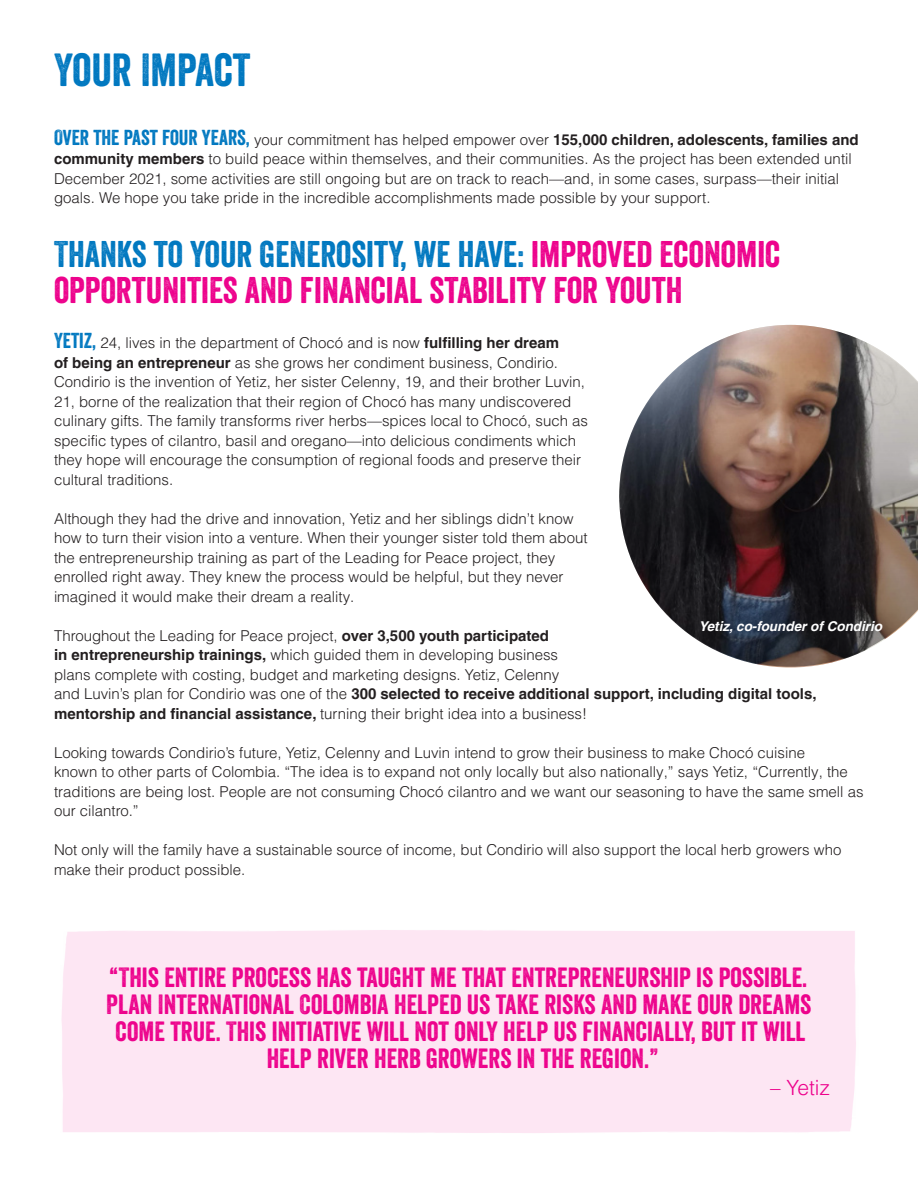
<style>
.page{position:relative;width:918px;height:1188px;background:#fff}
.page>*{position:absolute;margin:0;border:0;box-sizing:border-box;transform-origin:0 0}
.t1{font:45px "Veneer";color:#0078c0}
.t2{font:36px/36px "Veneer";color:#ed028c}
.t3{font:27px/27px "Veneer";color:#ed028c;text-align:center}
.t4{font:300 21px "Helvetica LT Pro";color:#ed028c}
.t5{font:300 15px/19.5px "Helvetica LT Pro";color:#231f20}
.t6{font:italic 700 13.5px "Helvetica LT Pro";color:#fff}
.s1{font-family:"Veneer";font-weight:400;font-size:21px;color:#0078c0}
.s2{font-weight:700}
.s3{color:#0078c0}
</style>
<div class="page">
<img style="left:620px;top:326px;width:298px;height:341px">
<p class="t1" style="left:54px;top:43px;width:198px">YOUR IMPACT</p>
<p class="t5" style="left:54px;top:130px;width:806px"><span class="s1">OVER THE PAST FOUR YEARS,</span> your commitment has helped empower over <span class="s2">155,000 children, adolescents, families and community members</span> to build peace within themselves, and their communities. As the project has been extended until December 2021, some activities are still ongoing but are on track to reach—and, in some cases, surpass—their initial goals. We hope you take pride in the incredible accomplishments made possible by your support.</p>
<p class="t2" style="left:54px;top:236px;width:728px"><span class="s3">THANKS TO YOUR GENEROSITY, WE HAVE:</span> IMPROVED ECONOMIC<br>OPPORTUNITIES AND FINANCIAL STABILITY FOR YOUTH</p>
<p class="t5" style="left:54px;top:333px;width:536px"><span class="s1">YETIZ,</span> 24, lives in the department of Chocó and is now <span class="s2">fulfilling her dream<br>of being an entrepreneur</span> as she grows her condiment business, Condirio.<br>Condirio is the invention of Yetiz, her sister Celenny, 19, and their brother Luvin, 21, borne of the realization that their region of Chocó has many undiscovered culinary gifts. The family transforms river herbs—spices local to Chocó, such as specific types of cilantro, basil and oregano—into delicious condiments which they hope will encourage the consumption of regional foods and preserve their cultural traditions.</p>
<p class="t5" style="left:54px;top:508px;width:535px">Although they had the drive and innovation, Yetiz and her siblings didn’t know how to turn their vision into a venture. When their younger sister told them about the entrepreneurship training as part of the Leading for Peace project, they enrolled right away. They knew the process would be helpful, but they never imagined it would make their dream a reality.</p>
<p class="t5" style="left:54px;top:625px;width:764px">Throughout the Leading for Peace project, <span class="s2">over 3,500 youth participated<br>in entrepreneurship trainings,</span> which guided them in developing business<br>plans complete with costing, budget and marketing designs. Yetiz, Celenny<br>and Luvin’s plan for Condirio was one of the <span class="s2">300 selected to receive additional support, including digital tools, mentorship and financial assistance,</span> turning their bright idea into a business!</p>
<p class="t5" style="left:54px;top:742px;width:811px">Looking towards Condirio’s future, Yetiz, Celenny and Luvin intend to grow their business to make Chocó cuisine<br>known to other parts of Colombia. “The idea is to expand not only locally but also nationally,” says Yetiz, “Currently, the traditions are being lost. People are not consuming Chocó cilantro and we want our seasoning to have the same smell as our cilantro.”</p>
<p class="t5" style="left:54px;top:840px;width:789px">Not only will the family have a sustainable source of income, but Condirio will also support the local herb growers who make their product possible.</p>
<p class="t6" style="left:699px;top:618px;width:185px">Yetiz, co-founder of Condirio</p>
<p class="t3" style="left:106px;top:964px;width:707px">“THIS ENTIRE PROCESS HAS TAUGHT ME THAT ENTREPRENEURSHIP IS POSSIBLE.<br>PLAN INTERNATIONAL COLOMBIA HELPED US TAKE RISKS AND MAKE OUR DREAMS COME TRUE. THIS INITIATIVE WILL NOT ONLY HELP US FINANCIALLY, BUT IT WILL HELP RIVER HERB GROWERS IN THE REGION.”</p>
<p class="t4" style="left:770px;top:1075px;width:61px">– Yetiz</p>
</div>
